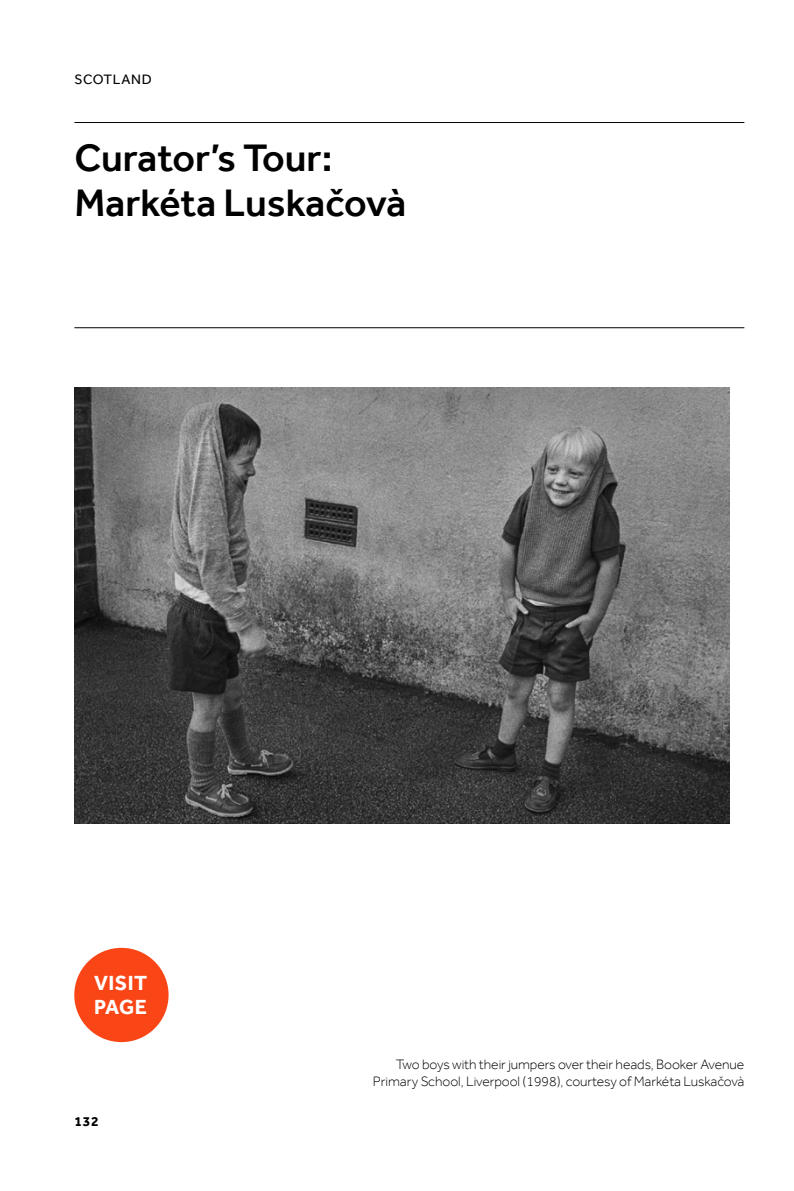
<style>
.page{position:relative;width:794px;height:1191px;background:#fff}
.page>*{position:absolute;margin:0;border:0;box-sizing:border-box;transform-origin:0 0}
.t1{font:500 39.38px/45.5px "Effra";color:#000}
.t2{font:700 21px/24.5px "Effra";letter-spacing:.025em;color:#fff}
.t3{font:300 14px/17.5px "Effra";letter-spacing:-.005em;color:#000;text-align:right}
.t4{font:14px "Effra";letter-spacing:.05em;color:#000}
.t5{font:700 14px "Effra";color:#000}
</style>
<div class="page">
<img style="left:74px;top:387px;width:655px;height:436px">
<hr style="left:74px;top:122px;width:670px;height:1px;background:#000">
<hr style="left:74px;top:327px;width:670px;height:1px;background:#000">
<div style="left:74px;top:947px;width:95px;height:95px;background:#fa4616;border-radius:50%"></div>
<p class="t4" style="left:74px;top:71px;width:79px">SCOTLAND</p>
<h1 class="t1" style="left:74px;top:134px;width:333px">Curator’s Tour:<br>Markéta Luskačovà</h1>
<h2 class="t2" style="left:94px;top:970px;width:55px">VISIT<br>PAGE</h2>
<p class="t5" style="left:74px;top:1112px;width:26px">132</p>
<p class="t3" style="left:373px;top:1055px;width:373px">Two boys with their jumpers over their heads, Booker Avenue<br>Primary School, Liverpool (1998), courtesy of Markéta Luskačovà</p>
</div>
